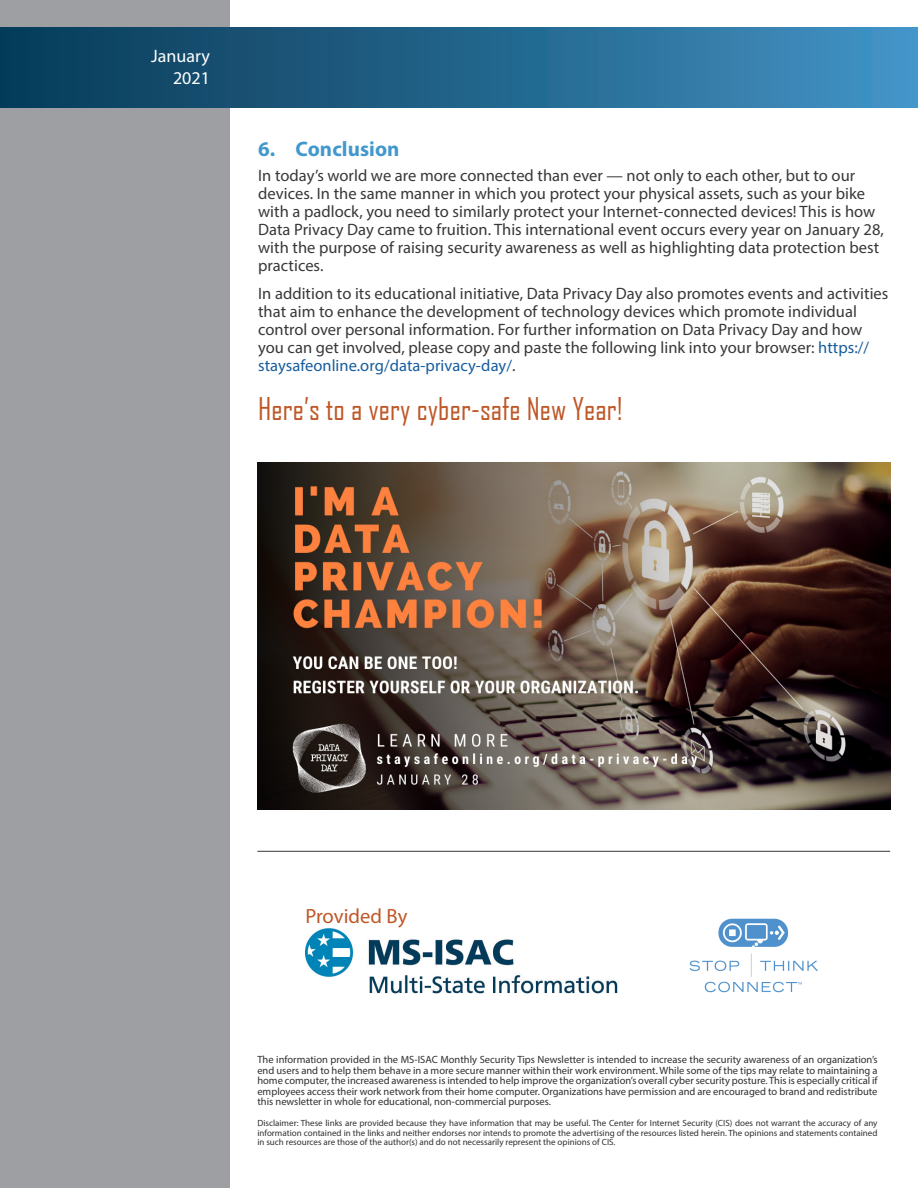
<style>
.page{position:relative;width:918px;height:1188px;background:#fff}
.page>*{position:absolute;margin:0;border:0;box-sizing:border-box;transform-origin:0 0}
.t1{font:30px "Agency FB";letter-spacing:.005em;color:#bf5727}
.t2{font:700 21px "Myriad Pro";letter-spacing:.005em;color:#4298cd}
.t3{font:20.55px "Myriad Pro";color:#bf5727}
.t4{font:18px "Myriad Pro";color:#fff}
.t5{font:16.5px/18px "Myriad Pro";letter-spacing:.005em;color:#383839}
.t6{font:10.5px/10.5px "Myriad Pro";color:#312f30;text-align:justify}
.t7{font:9px/9.8px "Myriad Pro";color:#312f30;text-align:justify}
.s1{color:#175d9e}
</style>
<div class="page">
<div style="left:0;top:0;width:230px;height:1188px;background:#9d9fa2"></div>
<div style="left:0;top:27px;width:918px;height:81px;background:linear-gradient(to right,#063955,#4292c4)"></div>
<hr style="left:257px;top:851px;width:633px;height:1px;background:#383839">
<img style="left:305px;top:928px;width:313px;height:66px">
<img style="left:689px;top:918px;width:129px;height:75px">
<img style="left:257px;top:462px;width:633px;height:348px">
<p class="t4" style="left:151px;top:45px;width:60px">January</p>
<p class="t4" style="left:173px;top:67px;width:38px">2021</p>
<p class="t2" style="left:258px;top:135px;width:143px">6. Conclusion</p>
<p class="t5" style="left:258px;top:166px;width:627px">In today’s world we are more connected than ever — not only to each other, but to our devices. In the same manner in which you protect your physical assets, such as your bike with a padlock, you need to similarly protect your Internet-connected devices! This is how Data Privacy Day came to fruition. This international event occurs every year on January 28, with the purpose of raising security awareness as well as highlighting data protection best practices.</p>
<p class="t5" style="left:258px;top:284px;width:632px">In addition to its educational initiative, Data Privacy Day also promotes events and activities that aim to enhance the development of technology devices which promote individual control over personal information. For further information on Data Privacy Day and how you can get involved, please copy and paste the following link into your browser: <span class="s1">https:// staysafeonline.org/data-privacy-day/</span>.</p>
<p class="t1" style="left:258px;top:391px;width:366px">Here’s to a very cyber-safe New Year!</p>
<p class="t3" style="left:305px;top:904px;width:103px">Provided By</p>
<p class="t6" style="left:257px;top:1054px;width:622px">The information provided in the MS-ISAC Monthly Security Tips Newsletter is intended to increase the security awareness of an organization’s end users and to help them behave in a more secure manner within their work environment. While some of the tips may relate to maintaining a home computer, the increased awareness is intended to help improve the organization’s overall cyber security posture. This is especially critical if employees access their work network from their home computer. Organizations have permission and are encouraged to brand and redistribute this newsletter in whole for educational, non-commercial purposes.</p>
<p class="t7" style="left:257px;top:1118px;width:622px">Disclaimer: These links are provided because they have information that may be useful. The Center for Internet Security (CIS) does not warrant the accuracy of any information contained in the links and neither endorses nor intends to promote the advertising of the resources listed herein. The opinions and statements contained in such resources are those of the author(s) and do not necessarily represent the opinions of CIS.</p>
</div>
